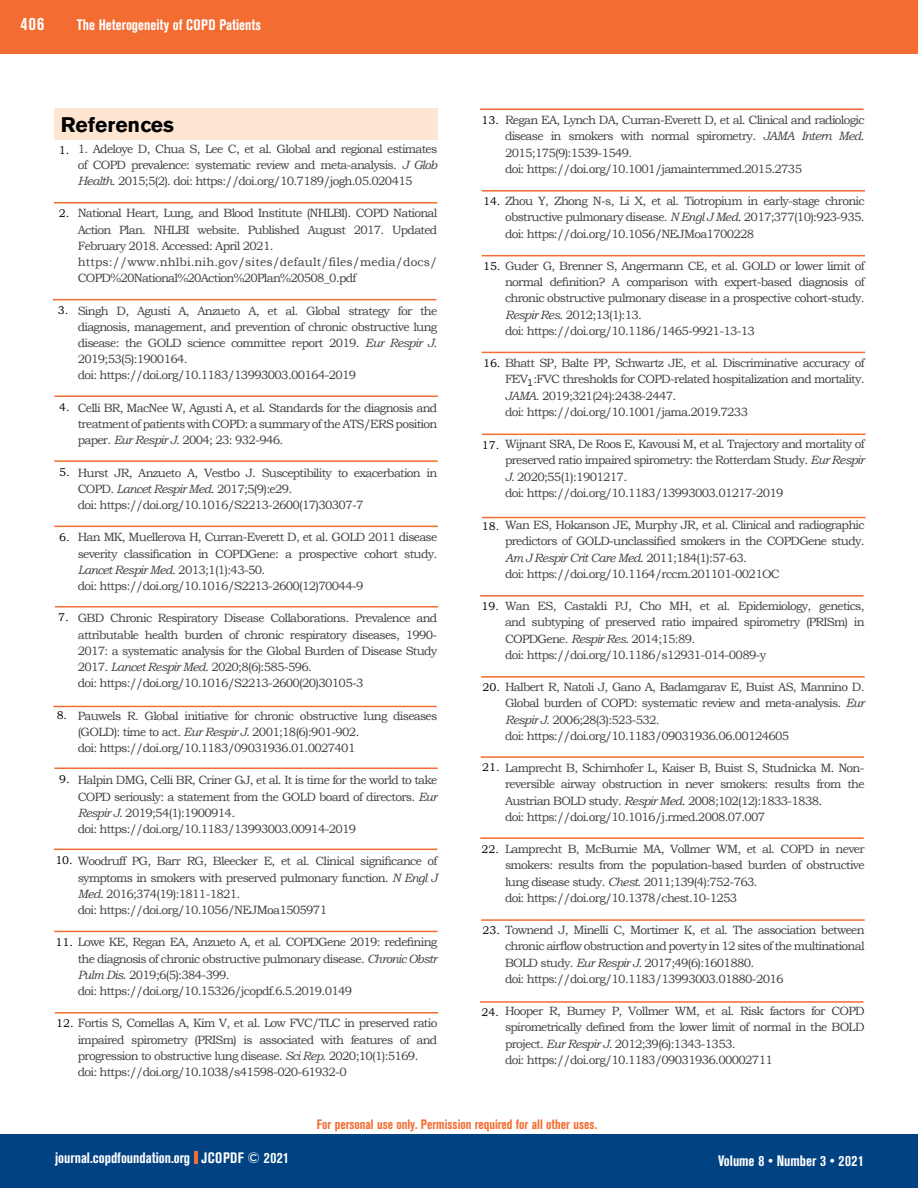
<style>
.page{position:relative;width:918px;height:1188px;background:#fff}
.page>*{position:absolute;margin:0;border:0;box-sizing:border-box;transform-origin:0 0}
.t1{font:700 21px "Akzidenz Grotesk BE";color:#000}
.t2{font:700 condensed 18px "Akzidenz Grotesk BE";color:#fff}
.t3{font:700 condensed 15px "Akzidenz Grotesk BE";color:#fff}
.t4{font:700 condensed 13.5px "Akzidenz Grotesk BE";color:#f36c31}
.t5{font:12px/16.2px "Bookman Old Style";letter-spacing:-.06em;color:#414042}
.t6{font:11.25px "Bookman Old Style";color:#000}
.s1{font-style:italic}
.s2{font-size:11.25px;color:#000}
.s3{font-family:"Breathe";font-size:13.5px;color:#000}
</style>
<div class="page">
<div style="left:0;top:1134px;width:918px;height:54px;background:#004282"></div>
<div style="left:0;top:0;width:918px;height:54px;background:#f36c31"></div>
<svg style="left:194px;top:1152px;width:3px;height:12px"></svg>
<hr style="left:54px;top:202px;width:383px;height:2px;background:#f36c31">
<hr style="left:53px;top:299px;width:383px;height:1px;background:#f36c31">
<hr style="left:54px;top:396px;width:384px;height:1px;background:#f36c31">
<hr style="left:54px;top:460px;width:384px;height:2px;background:#f36c31">
<hr style="left:54px;top:526px;width:384px;height:1px;background:#f36c31">
<hr style="left:55px;top:606px;width:383px;height:2px;background:#f36c31">
<hr style="left:53px;top:706px;width:384px;height:1px;background:#f36c31">
<hr style="left:54px;top:768px;width:384px;height:1px;background:#f36c31">
<div style="left:54px;top:108px;width:383px;height:31px;background:#fee6d3"></div>
<hr style="left:54px;top:849px;width:383px;height:1px;background:#f36c31">
<hr style="left:55px;top:1012px;width:383px;height:2px;background:#f36c31">
<hr style="left:480px;top:108px;width:384px;height:2px;background:#f36c31">
<hr style="left:482px;top:190px;width:383px;height:2px;background:#f36c31">
<hr style="left:482px;top:255px;width:383px;height:1px;background:#f36c31">
<hr style="left:482px;top:352px;width:383px;height:1px;background:#f36c31">
<hr style="left:482px;top:434px;width:384px;height:1px;background:#f36c31">
<hr style="left:482px;top:517px;width:384px;height:1px;background:#f36c31">
<hr style="left:480px;top:595px;width:384px;height:2px;background:#f36c31">
<hr style="left:481px;top:676px;width:384px;height:2px;background:#f36c31">
<hr style="left:54px;top:931px;width:384px;height:1px;background:#f36c31">
<hr style="left:481px;top:756px;width:383px;height:2px;background:#f36c31">
<hr style="left:480px;top:837px;width:384px;height:2px;background:#f36c31">
<hr style="left:481px;top:919px;width:384px;height:2px;background:#f36c31">
<hr style="left:480px;top:1001px;width:384px;height:2px;background:#f36c31">
<h2 class="t2" style="left:20px;top:13px;width:25px">406</h2>
<p class="t3" style="left:77px;top:16px;width:186px">The Heterogeneity of COPD Patients</p>
<h1 class="t1" style="left:61px;top:112px;width:115px">References</h1>
<p class="t5" style="left:78px;top:140px;width:361px;text-align:justify">1. Adeloye D, Chua S, Lee C, et al. Global and regional estimates of COPD prevalence: systematic review and meta-analysis. <span class="s1">J Glob Health</span>. 2015;5(2). doi: https://doi.org/10.7189/jogh.05.020415</p>
<p class="t5" style="left:78px;top:205px;width:361px">National Heart, Lung, and Blood Institute (NHLBI). COPD National Action Plan. NHLBI website. Published August 2017. Updated February 2018. Accessed: April 2021. https://www.nhlbi.nih.gov/sites/default/files/media/docs/ COPD%20National%20Action%20Plan%20508_0.pdf</p>
<p class="t5" style="left:78px;top:302px;width:361px">Singh D, Agusti A, Anzueto A, et al. Global strategy for the diagnosis, management, and prevention of chronic obstructive lung disease: the GOLD science committee report 2019. <span class="s1">Eur Respir J</span>.<br>2019;53(5):1900164.<br>doi: https://doi.org/10.1183/13993003.00164-2019</p>
<p class="t5" style="left:78px;top:400px;width:361px;text-align:justify">Celli BR, MacNee W, Agusti A, et al. Standards for the diagnosis and treatment of patients with COPD: a summary of the ATS/ERS position paper. <span class="s1">Eur Respir J</span>. 2004; 23: 932-946.</p>
<p class="t5" style="left:78px;top:464px;width:361px">Hurst JR, Anzueto A, Vestbo J. Susceptibility to exacerbation in<br>COPD. <span class="s1">Lancet Respir Med</span>. 2017;5(9):e29.<br>doi: https://doi.org/10.1016/S2213-2600(17)30307-7</p>
<p class="t5" style="left:78px;top:529px;width:361px">Han MK, Muellerova H, Curran-Everett D, et al. GOLD 2011 disease severity classification in COPDGene: a prospective cohort study.<br><span class="s1">Lancet Respir Med</span>. 2013;1(1):43-50.<br>doi: https://doi.org/10.1016/S2213-2600(12)70044-9</p>
<p class="t5" style="left:78px;top:610px;width:361px">GBD Chronic Respiratory Disease Collaborations. Prevalence and attributable health burden of chronic respiratory diseases, 1990- 2017: a systematic analysis for the Global Burden of Disease Study 2017. <span class="s1">Lancet Respir Med</span>. 2020;8(6):585-596.<br>doi: https://doi.org/10.1016/S2213-2600(20)30105-3</p>
<p class="t5" style="left:78px;top:707px;width:361px">Pauwels R. Global initiative for chronic obstructive lung diseases (GOLD): time to act. <span class="s1">Eur Respir J</span>. 2001;18(6):901-902.<br>doi: https://doi.org/10.1183/09031936.01.0027401</p>
<p class="t5" style="left:78px;top:772px;width:361px">Halpin DMG, Celli BR, Criner GJ, et al. It is time for the world to take COPD seriously: a statement from the GOLD board of directors. <span class="s1">Eur Respir J</span>. 2019;54(1):1900914.<br>doi: https://doi.org/10.1183/13993003.00914-2019</p>
<p class="t5" style="left:78px;top:853px;width:361px">Woodruff PG, Barr RG, Bleecker E, et al. Clinical significance of symptoms in smokers with preserved pulmonary function. <span class="s1">N Engl J Med</span>. 2016;374(19):1811-1821.<br>doi: https://doi.org/10.1056/NEJMoa1505971</p>
<p class="t5" style="left:78px;top:934px;width:361px;text-indent:-22px"><span class="s2">11.</span> Lowe KE, Regan EA, Anzueto A, et al. COPDGene 2019: redefining the diagnosis of chronic obstructive pulmonary disease. <span class="s1">Chronic Obstr Pulm Dis</span>. 2019;6(5):384-399.<br>doi: https://doi.org/10.15326/jcopdf.6.5.2019.0149</p>
<p class="t5" style="left:78px;top:1015px;width:361px;text-indent:-22px"><span class="s2">12.</span> Fortis S, Comellas A, Kim V, et al. Low FVC/TLC in preserved ratio impaired spirometry (PRISm) is associated with features of and progression to obstructive lung disease. <span class="s1">Sci Rep</span>. 2020;10(1):5169. doi: https://doi.org/10.1038/s41598-020-61932-0</p>
<p class="t6" style="left:59px;top:143px;width:12px">1.</p>
<p class="t6" style="left:59px;top:206px;width:12px">2.</p>
<p class="t6" style="left:58px;top:303px;width:12px">3.</p>
<p class="t6" style="left:59px;top:399px;width:12px">4.</p>
<p class="t6" style="left:59px;top:464px;width:12px">5.</p>
<p class="t6" style="left:59px;top:530px;width:12px">6.</p>
<p class="t6" style="left:58px;top:610px;width:12px">7.</p>
<p class="t6" style="left:57px;top:708px;width:12px">8.</p>
<p class="t6" style="left:59px;top:771px;width:12px">9.</p>
<p class="t6" style="left:55px;top:853px;width:19px">10.</p>
<p class="t5" style="left:505px;top:112px;width:361px">Regan EA, Lynch DA, Curran-Everett D, et al. Clinical and radiologic disease in smokers with normal spirometry. <span class="s1">JAMA Intern Med</span>.<br>2015;175(9):1539-1549.<br>doi: https://doi.org/10.1001/jamainternmed.2015.2735</p>
<p class="t5" style="left:505px;top:193px;width:361px;text-align:justify;text-indent:-22px"><span class="s2">14.</span> Zhou Y, Zhong N-s, Li X, et al. Tiotropium in early-stage chronic obstructive pulmonary disease. <span class="s1">N Engl J Med</span>. 2017;377(10):923-935. doi: https://doi.org/10.1056/NEJMoa1700228</p>
<p class="t5" style="left:505px;top:258px;width:361px;text-indent:-22px"><span class="s2">15.</span> Guder G, Brenner S, Angermann CE, et al. GOLD or lower limit of normal definition? A comparison with expert-based diagnosis of chronic obstructive pulmonary disease in a prospective cohort-study.<br><span class="s1">Respir Res</span>. 2012;13(1):13.<br>doi: https://doi.org/10.1186/1465-9921-13-13</p>
<p class="t5" style="left:505px;top:355px;width:361px;text-indent:-22px"><span class="s2">16.</span> Bhatt SP, Balte PP, Schwartz JE, et al. Discriminative accuracy of FEV<span class="s3">1</span>:FVC thresholds for COPD-related hospitalization and mortality.<br><span class="s1">JAMA</span>. 2019;321(24):2438-2447.<br>doi: https://doi.org/10.1001/jama.2019.7233</p>
<p class="t5" style="left:505px;top:436px;width:361px">Wijnant SRA, De Roos E, Kavousi M, et al. Trajectory and mortality of preserved ratio impaired spirometry: the Rotterdam Study. <span class="s1">Eur Respir J</span>. 2020;55(1):1901217.<br>doi: https://doi.org/10.1183/13993003.01217-2019</p>
<p class="t5" style="left:505px;top:517px;width:361px">Wan ES, Hokanson JE, Murphy JR, et al. Clinical and radiographic predictors of GOLD-unclassified smokers in the COPDGene study.<br><span class="s1">Am J Respir Crit Care Med</span>. 2011;184(1):57-63.<br>doi: https://doi.org/10.1164/rccm.201101-0021OC</p>
<p class="t5" style="left:505px;top:598px;width:361px">Wan ES, Castaldi PJ, Cho MH, et al. Epidemiology, genetics, and subtyping of preserved ratio impaired spirometry (PRISm) in COPDGene. <span class="s1">Respir Res.</span> 2014;15:89.<br>doi: https://doi.org/10.1186/s12931-014-0089-y</p>
<p class="t5" style="left:505px;top:679px;width:361px;text-indent:-22px"><span class="s2">20.</span> Halbert R, Natoli J, Gano A, Badamgarav E, Buist AS, Mannino D.<br>Global burden of COPD: systematic review and meta-analysis. <span class="s1">Eur Respir J</span>. 2006;28(3):523-532.<br>doi: https://doi.org/10.1183/09031936.06.00124605</p>
<p class="t5" style="left:505px;top:760px;width:361px">Lamprecht B, Schirnhofer L, Kaiser B, Buist S, Studnicka M. Non&shy;reversible airway obstruction in never smokers: results from the Austrian BOLD study. <span class="s1">Respir Med</span>. 2008;102(12):1833-1838.<br>doi: https://doi.org/10.1016/j.rmed.2008.07.007</p>
<p class="t5" style="left:505px;top:841px;width:361px">Lamprecht B, McBurnie MA, Vollmer WM, et al. COPD in never smokers: results from the population-based burden of obstructive lung disease study. <span class="s1">Chest</span>. 2011;139(4):752-763.<br>doi: https://doi.org/10.1378/chest.10-1253</p>
<p class="t5" style="left:505px;top:922px;width:361px;text-indent:-22px"><span class="s2">23.</span> Townend J, Minelli C, Mortimer K, et al. The association between chronic airflow obstruction and poverty in 12 sites of the multinational BOLD study. <span class="s1">Eur Respir J.</span> 2017;49(6):1601880.<br>doi: https://doi.org/10.1183/13993003.01880-2016</p>
<p class="t5" style="left:505px;top:1003px;width:361px">Hooper R, Burney P, Vollmer WM, et al. Risk factors for COPD spirometrically defined from the lower limit of normal in the BOLD project. <span class="s1">Eur Respir J</span>. 2012;39(6):1343-1353.<br>doi: https://doi.org/10.1183/09031936.00002711</p>
<p class="t6" style="left:482px;top:112px;width:19px">13.</p>
<p class="t6" style="left:482px;top:438px;width:19px">17.</p>
<p class="t6" style="left:482px;top:519px;width:19px">18.</p>
<p class="t6" style="left:482px;top:599px;width:19px">19.</p>
<p class="t6" style="left:482px;top:760px;width:19px">21.</p>
<p class="t6" style="left:482px;top:841px;width:19px">22.</p>
<p class="t6" style="left:482px;top:1005px;width:19px">24.</p>
<p class="t4" style="left:317px;top:1117px;width:282px">For personal use only. Permission required for all other uses.</p>
<p class="t3" style="left:55px;top:1149px;width:236px">journal.copdfoundation.org JCOPDF © 2021</p>
<p class="t3" style="left:718px;top:1152px;width:147px">Volume 8 • Number 3 • 2021</p>
</div>
